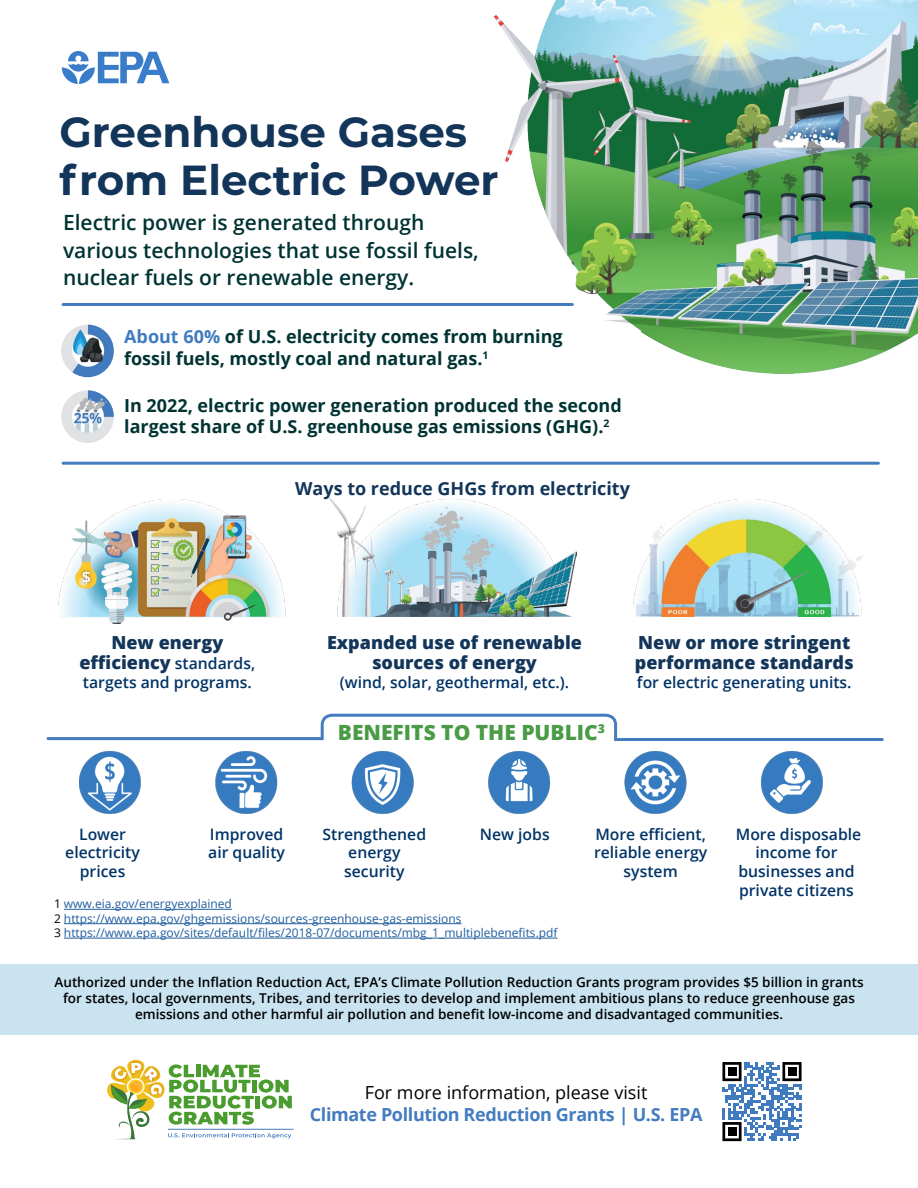
<style>
.page{position:relative;width:918px;height:1188px;background:#fff}
.page>*{position:absolute;margin:0;border:0;box-sizing:border-box;transform-origin:0 0}
.t1{font:700 42px/48px "Montserrat";color:#123559}
.t2{font:600 21px/27.6px "Open Sans";color:#033}
.t3{font:800 21px "Open Sans";color:#499c45}
.t4{font:700 18px/21.6px "Open Sans";color:#033}
.t5{font:800 18px/20.2px "Open Sans";color:#123559;text-align:center}
.t6{font:700 18px/21.6px "Open Sans";letter-spacing:-.02em;color:#437cbf;text-align:center}
.t7{font:700 18px "Open Sans";color:#123559}
.t8{font:600 15.75px/18.6px "Open Sans";color:#036;text-align:center}
.t9{font:600 13.5px/15.6px "Open Sans";color:#000;text-align:center}
.Footnote{font:12px "Open Sans";color:#215e9e}
.s1{color:#407bbf}
.s2{font-weight:600;font-size:15.75px;color:#036}
.s3{color:#000}
.s4{font-weight:400;color:#000}
</style>
<div class="page">
<img style="left:494px;top:0;width:424px;height:373px">
<hr style="left:63px;top:303px;width:509px;height:3px;background:#437cbf">
<img style="left:61px;top:325px;width:53px;height:52px;border-radius:26px">
<img style="left:61px;top:390px;width:53px;height:53px;border-radius:26px">
<hr style="left:63px;top:462px;width:815px;height:3px;background:#437cbf">
<img style="left:58px;top:499px;width:228px;height:125px">
<img style="left:330px;top:499px;width:247px;height:117px">
<img style="left:634px;top:499px;width:228px;height:117px">
<svg style="left:46px;top:713px;width:838px;height:28px"></svg>
<img style="left:79px;top:752px;width:744px;height:62px">
<hr style="left:64px;top:909px;width:168px;height:1px;background:#215e9e">
<hr style="left:64px;top:923px;width:397px;height:1px;background:#215e9e">
<hr style="left:64px;top:938px;width:494px;height:1px;background:#215e9e">
<div style="left:0;top:964px;width:918px;height:70px;background:#c9e3f0"></div>
<hr style="left:168px;top:1129px;width:125px;height:1px;background:#437bbf">
<svg style="left:107px;top:1060px;width:185px;height:80px"></svg>
<svg style="left:722px;top:1062px;width:80px;height:79px"></svg>
<div style="left:728px;top:1068px;width:8px;height:8px;background:#000"></div>
<div style="left:788px;top:1068px;width:8px;height:8px;background:#000"></div>
<div style="left:728px;top:1128px;width:8px;height:8px;background:#000"></div>
<svg style="left:62px;top:51px;width:107px;height:33px"></svg>
<h1 class="t1" style="left:59px;top:106px;width:441px">Greenhouse Gases from Electric Power</h1>
<p class="t2" style="left:63px;top:208px;width:417px">Electric power is generated through various technologies that use fossil fuels, nuclear fuels or renewable energy.</p>
<p class="t4" style="left:124px;top:326px;width:440px"><span class="s1">About 60%</span> of U.S. electricity comes from burning fossil fuels, mostly coal and natural gas.<sup>1</sup></p>
<p class="t4" style="left:124px;top:394px;width:499px">In 2022, electric power generation produced the second largest share of U.S. greenhouse gas emissions (GHG).<sup>2</sup></p>
<h2 class="t7" style="left:295px;top:475px;width:336px">Ways to reduce GHGs from electricity</h2>
<p class="t5" style="left:80px;top:632px;width:177px">New energy efficiency <span class="s2">standards,</span></p>
<p class="t8" style="left:83px;top:673px;width:170px">targets and programs.</p>
<p class="t5" style="left:327px;top:632px;width:256px">Expanded use of renewable sources of energy</p>
<p class="t8" style="left:340px;top:673px;width:231px">(wind, solar, geothermal, etc.).</p>
<h2 class="t3" style="left:338px;top:716px;width:269px">BENEFITS TO THE PUBLIC<sup>3</sup></h2>
<p class="t5" style="left:635px;top:632px;width:220px;text-align:left">New or more stringent performance standards</p>
<p class="t8" style="left:637px;top:673px;width:216px">for electric generating units.</p>
<p class="t8" style="left:65px;top:824px;width:76px">Lower electricity prices</p>
<p class="t8" style="left:208px;top:824px;width:78px;text-align:left">Improved air quality</p>
<p class="t8" style="left:323px;top:824px;width:105px">Strengthened energy security</p>
<p class="t8" style="left:480px;top:824px;width:71px">New jobs</p>
<p class="t8" style="left:594px;top:824px;width:115px">More efficient, reliable energy system</p>
<p class="t8" style="left:736px;top:824px;width:127px">More disposable income for businesses and private citizens</p>
<p class="Footnote" style="left:54px;top:896px;width:179px"><span class="s3">1</span> www.eia.gov/energyexplained</p>
<p class="Footnote" style="left:54px;top:910px;width:409px"><span class="s3">2</span> https://www.epa.gov/ghgemissions/sources-greenhouse-gas-emissions</p>
<p class="Footnote" style="left:54px;top:925px;width:505px"><span class="s3">3</span> https://www.epa.gov/sites/default/files/2018-07/documents/mbg_1_multiplebenefits.pdf</p>
<p class="t9" style="left:55px;top:974px;width:811px">Authorized under the Inflation Reduction Act, EPA’s Climate Pollution Reduction Grants program provides $5 billion in grants for states, local governments, Tribes, and territories to develop and implement ambitious plans to reduce greenhouse gas emissions and other harmful air pollution and benefit low-income and disadvantaged communities.</p>
<p class="t6" style="left:310px;top:1082px;width:394px"><span class="s4">For more information, please visit<br></span>Climate Pollution Reduction Grants | U.S. EPA</p>
</div>
